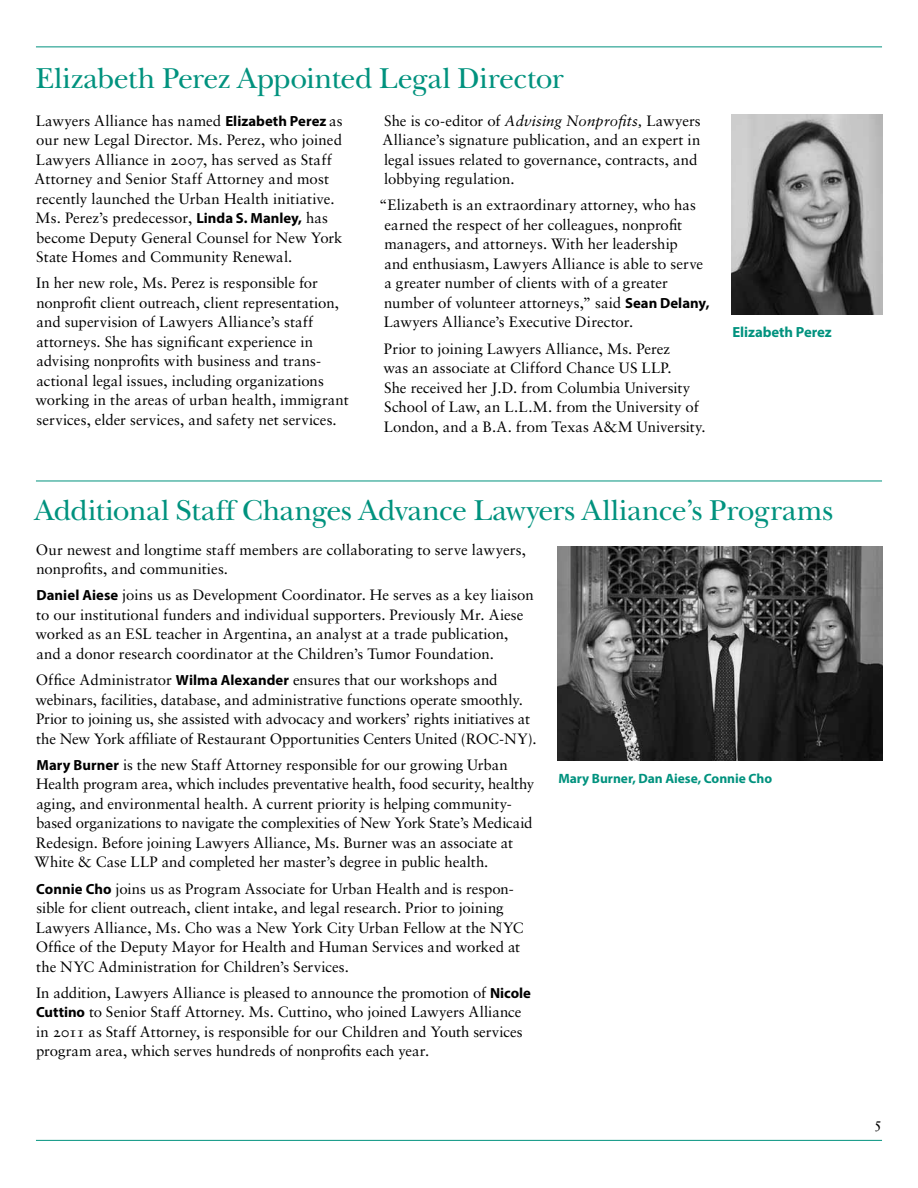
<style>
.page{position:relative;width:918px;height:1188px;background:#fff}
.page>*{position:absolute;margin:0;border:0;box-sizing:border-box;transform-origin:0 0}
.t1{font:30px "New Baskerville Std";letter-spacing:-.01em;color:#00927e}
.t2{font:15px/19.5px "Sabon LT Std";color:#000}
.t3{font:700 14.7px "Myriad Pro";letter-spacing:-.005em;color:#00927e}
.t4{font:700 13.5px "Myriad Pro";color:#00927e}
.s1{font-family:"Myriad Pro";font-weight:700;font-size:14.7px}
.s2{font-style:italic}
</style>
<div class="page">
<hr style="left:36px;top:481px;width:846px;height:1px;background:#00927e">
<hr style="left:36px;top:47px;width:846px;height:1px;background:#00927e">
<hr style="left:36px;top:1140px;width:846px;height:1px;background:#00927e">
<img style="left:732px;top:115px;width:150px;height:199px">
<img style="left:558px;top:546px;width:324px;height:215px">
<h1 class="t1" style="left:36px;top:61px;width:530px">Elizabeth Perez Appointed Legal Director</h1>
<p class="t2" style="left:35px;top:111px;width:310px">Lawyers Alliance has named <span class="s1">Elizabeth Perez</span> as our new Legal Director. Ms. Perez, who joined Lawyers Alliance in 2007, has served as Staff Attorney and Senior Staff Attorney and most recently launched the Urban Health initiative.<br>Ms. Perez’s predecessor, <span class="s1">Linda S. Manley,</span> has become Deputy General Counsel for New York State Homes and Community Renewal.</p>
<p class="t2" style="left:35px;top:273px;width:315px">In her new role, Ms. Perez is responsible for nonprofit client outreach, client representation, and supervision of Lawyers Alliance’s staff attorneys. She has significant experience in advising nonprofits with business and trans&shy;actional legal issues, including organizations working in the areas of urban health, immigrant services, elder services, and safety net services.</p>
<p class="t2" style="left:383px;top:111px;width:320px">She is co-editor of <span class="s2">Advising Nonprofits,</span> Lawyers Alliance’s signature publication, and an expert in legal issues related to governance, contracts, and lobbying regulation.</p>
<p class="t2" style="left:384px;top:195px;width:327px;text-indent:-5px">“Elizabeth is an extraordinary attorney, who has earned the respect of her colleagues, nonprofit managers, and attorneys. With her leadership<br>and enthusiasm, Lawyers Alliance is able to serve a greater number of clients with of a greater number of volunteer attorneys,” said <span class="s1">Sean Delany, </span>Lawyers Alliance’s Executive Director.</p>
<p class="t2" style="left:383px;top:339px;width:324px">Prior to joining Lawyers Alliance, Ms. Perez<br>was an associate at Clifford Chance US LLP.<br>She received her J.D. from Columbia University School of Law, an L.L.M. from the University of London, and a B.A. from Texas A&amp;M University.</p>
<p class="t3" style="left:732px;top:323px;width:101px">Elizabeth Perez</p>
<h1 class="t1" style="left:34px;top:493px;width:800px">Additional Staff Changes Advance Lawyers Alliance’s Programs</h1>
<p class="t2" style="left:36px;top:540px;width:492px">Our newest and longtime staff members are collaborating to serve lawyers, nonprofits, and communities.</p>
<p class="t2" style="left:35px;top:585px;width:500px"><span class="s1">Daniel Aiese</span> joins us as Development Coordinator. He serves as a key liaison to our institutional funders and individual supporters. Previously Mr. Aiese worked as an ESL teacher in Argentina, an analyst at a trade publication, and a donor research coordinator at the Children’s Tumor Foundation.</p>
<p class="t2" style="left:35px;top:670px;width:503px">Office Administrator <span class="s1">Wilma Alexander</span> ensures that our workshops and webinars, facilities, database, and administrative functions operate smoothly.<br>Prior to joining us, she assisted with advocacy and workers’ rights initiatives at the New York affiliate of Restaurant Opportunities Centers United (ROC-NY).</p>
<p class="t2" style="left:35px;top:755px;width:501px"><span class="s1">Mary Burner</span> is the new Staff Attorney responsible for our growing Urban Health program area, which includes preventative health, food security, healthy aging, and environmental health. A current priority is helping community&shy;based organizations to navigate the complexities of New York State’s Medicaid Redesign. Before joining Lawyers Alliance, Ms. Burner was an associate at White &amp; Case LLP and completed her master’s degree in public health.</p>
<p class="t2" style="left:36px;top:879px;width:490px"><span class="s1">Connie Cho</span> joins us as Program Associate for Urban Health and is respon&shy;sible for client outreach, client intake, and legal research. Prior to joining Lawyers Alliance, Ms. Cho was a New York City Urban Fellow at the NYC Office of the Deputy Mayor for Health and Human Services and worked at the NYC Administration for Children’s Services.</p>
<p class="t2" style="left:36px;top:983px;width:496px">In addition, Lawyers Alliance is pleased to announce the promotion of <span class="s1">Nicole Cuttino</span> to Senior Staff Attorney. Ms. Cuttino, who joined Lawyers Alliance in 2011 as Staff Attorney, is responsible for our Children and Youth services program area, which serves hundreds of nonprofits each year.</p>
<p class="t4" style="left:558px;top:769px;width:215px">Mary Burner, Dan Aiese, Connie Cho</p>
<p class="t2" style="left:874px;top:1113px;width:10px">5</p>
</div>
